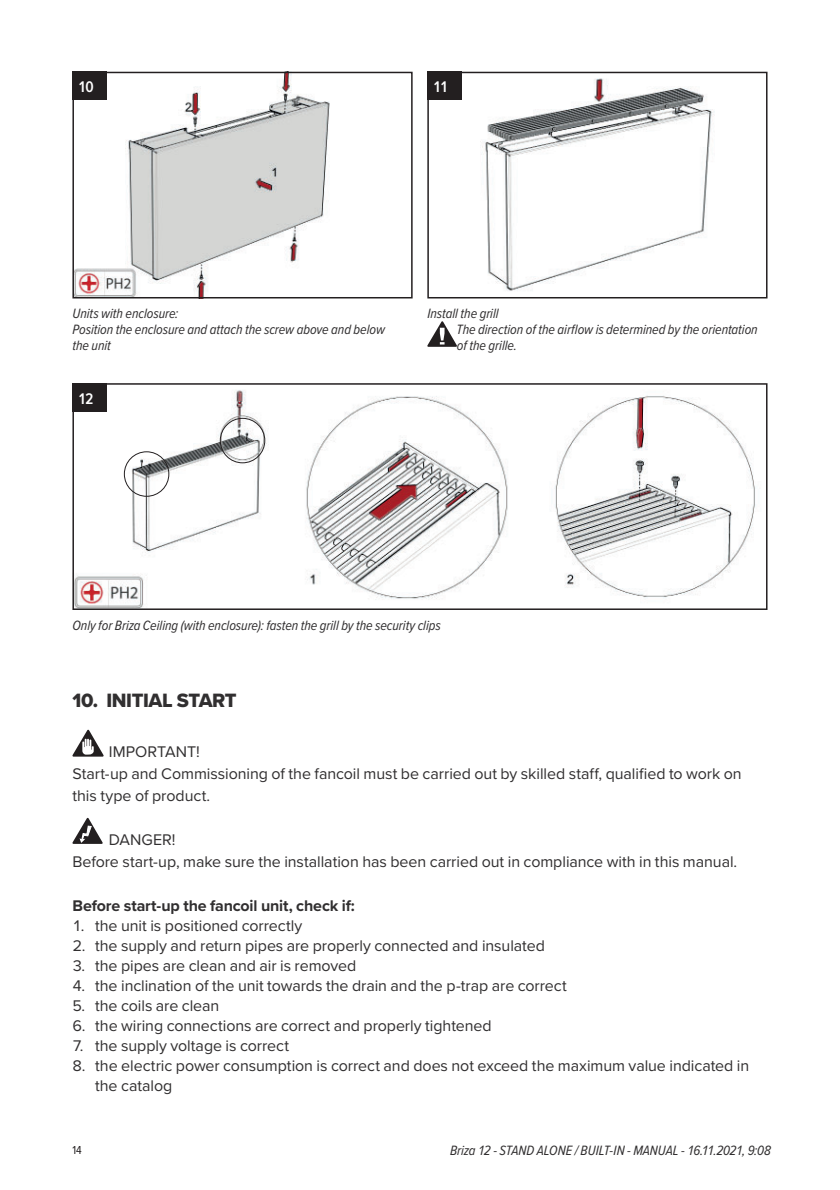
<style>
.page{position:relative;width:840px;height:1190px;background:#fff}
.page>*{position:absolute;margin:0;border:0;box-sizing:border-box;transform-origin:0 0}
.t1{font:20px "Proxima Nova Extrabld";letter-spacing:-.02em;color:#312f30}
.t2{font:16px/22px "Proxima Nova";letter-spacing:-.005em;color:#312f30}
.t3{font:700 16px "Proxima Nova";letter-spacing:-.01em;color:#312f30}
.t4{font:600 16px "Proxima Nova Cond";color:#fff}
.t5{font:italic 14px/16px "Proxima Nova Cond";letter-spacing:-.005em;color:#312f30}
.t6{font:12px "Proxima Nova Cond";color:#231f20}
</style>
<div class="page">
<svg style="left:427px;top:321px;width:30px;height:26px"></svg>
<img style="left:75px;top:386px;width:681px;height:221px">
<div style="left:72px;top:383px;width:696px;height:227px;border:2px solid #231f20"></div>
<img style="left:75px;top:75px;width:255px;height:220px">
<div style="left:72px;top:72px;width:341px;height:226px;border:2px solid #231f20"></div>
<img style="left:461px;top:75px;width:254px;height:216px">
<div style="left:427px;top:72px;width:341px;height:226px;border:2px solid #231f20"></div>
<div style="left:427px;top:72px;width:34px;height:28px;background:#231f20"></div>
<div style="left:72px;top:72px;width:34px;height:28px;background:#231f20"></div>
<div style="left:72px;top:383px;width:34px;height:29px;background:#231f20"></div>
<img style="left:300px;top:391px;width:214px;height:214px">
<div style="left:220px;top:418px;width:45px;height:45px;border:1px solid #231f20;border-radius:50%"></div>
<div style="left:124px;top:452px;width:45px;height:45px;border:1px solid #231f20;border-radius:50%"></div>
<svg style="left:72px;top:730px;width:32px;height:27px"></svg>
<svg style="left:72px;top:818px;width:31px;height:26px"></svg>
<p class="t4" style="left:78px;top:81px;width:17px">10</p>
<p class="t4" style="left:433px;top:81px;width:17px">11</p>
<p class="t5" style="left:72px;top:307px;width:314px">Units with enclosure:<br>Position the enclosure and attach the screw above and below the unit</p>
<p class="t4" style="left:78px;top:392px;width:17px">12</p>
<p class="t5" style="left:457px;top:307px;width:303px;text-indent:-29px">Install the grill<br>The direction of the airflow is determined by the orientation of the grille.</p>
<p class="t5" style="left:72px;top:618px;width:370px">Only for Briza Ceiling (with enclosure): fasten the grill by the security clips</p>
<p class="t1" style="left:72px;top:693px;width:166px">10. INITIAL START</p>
<p class="t2" style="left:72px;top:742px;width:671px;text-indent:36px">IMPORTANT!<br>Start-up and Commissioning of the fancoil must be carried out by skilled staff, qualified to work on this type of product.</p>
<p class="t2" style="left:72px;top:830px;width:666px;text-indent:36px">DANGER!<br>Before start-up, make sure the installation has been carried out in compliance with in this manual.</p>
<p class="t3" style="left:72px;top:899px;width:284px">Before start-up the fancoil unit, check if:</p>
<p class="t2" style="left:72px;top:916px;width:231px">1. the unit is positioned correctly</p>
<p class="t2" style="left:72px;top:936px;width:474px">2. the supply and return pipes are properly connected and insulated</p>
<p class="t2" style="left:72px;top:956px;width:285px">3. the pipes are clean and air is removed</p>
<p class="t2" style="left:72px;top:976px;width:496px">4. the inclination of the unit towards the drain and the p-trap are correct</p>
<p class="t2" style="left:72px;top:996px;width:148px">5. the coils are clean</p>
<p class="t2" style="left:72px;top:1016px;width:421px">6. the wiring connections are correct and properly tightened</p>
<p class="t2" style="left:72px;top:1036px;width:218px">7. the supply voltage is correct</p>
<p class="t2" style="left:95px;top:1057px;width:656px;line-height:20px;text-indent:-23px">8. the electric power consumption is correct and does not exceed the maximum value indicated in the catalog</p>
<p class="t6" style="left:72px;top:1146px;width:11px">14</p>
<p class="t5" style="left:450px;top:1144px;width:322px">Briza 12 - STAND ALONE / BUILT-IN - MANUAL - 16.11.2021, 9:08</p>
</div>
